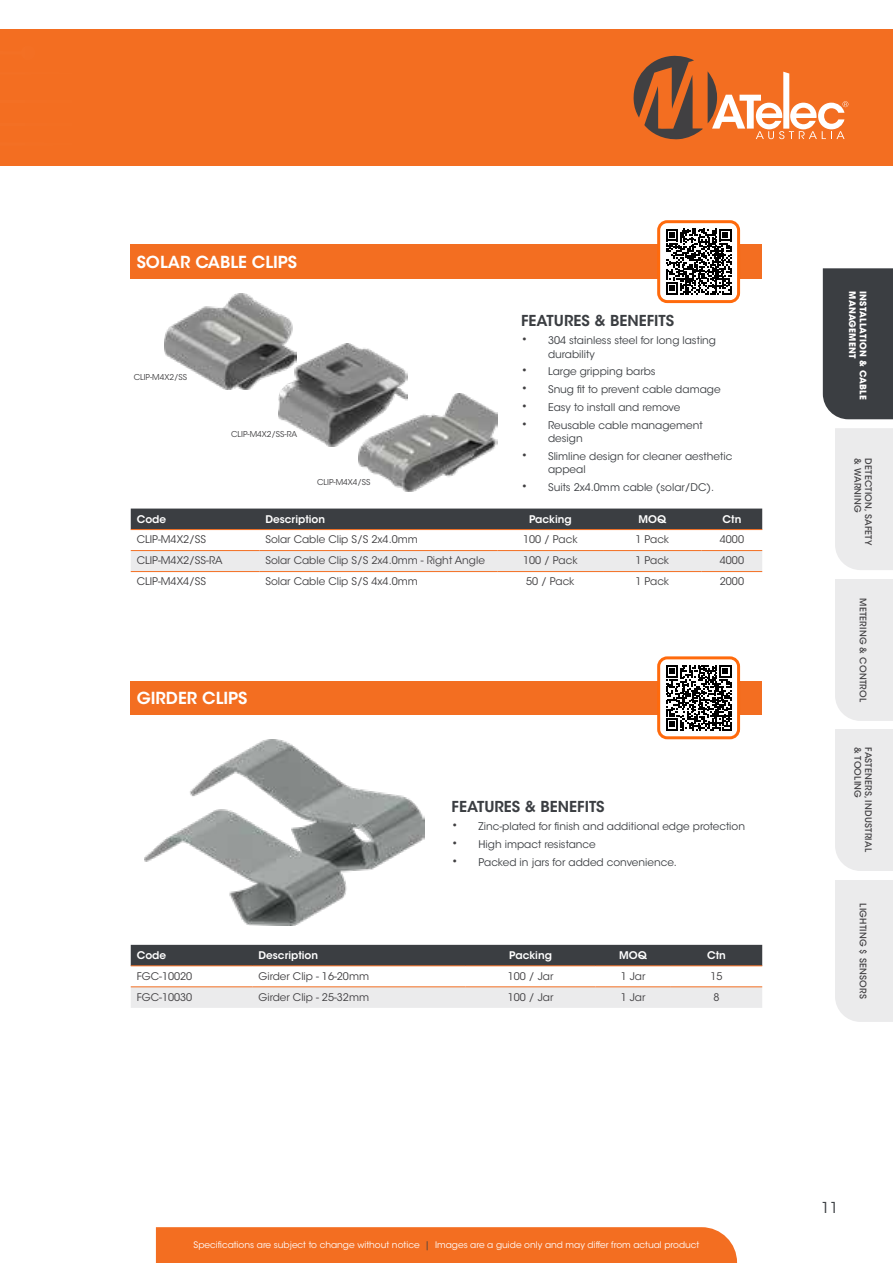
<style>
.page{position:relative;width:893px;height:1263px;background:#fff}
.page>*{position:absolute;margin:0;border:0;box-sizing:border-box;transform-origin:0 0}
.t1{font:600 16.5px "ITC Avant Garde Std";color:#fff}
.t2{font:600 15px "ITC Avant Garde Std";color:#3b3e42}
.t3{font:15px "ITC Avant Garde Std";color:#3b3e42}
.t4{font:10.5px/13.5px "ITC Avant Garde Std";color:#3b3e42}
.t5{font:10.5px "ITC Avant Garde Std";color:#414042}
.t6{font:600 10.5px "ITC Avant Garde Std";color:#fff}
.t7{font:9px "ITC Avant Garde Std";color:#fff}
.t8{font:500 9px "ITC Avant Garde Std";letter-spacing:.025em;color:#414042}
.t9{font:700 9px "ITC Avant Garde Std";letter-spacing:.025em;color:#fff}
.t10{font:8.1px "ITC Avant Garde Std";color:#414042}
.s1{font-size:13.5px;color:#414042}
.s2{color:#3b3e42}
</style>
<div class="page">
<div style="left:156px;top:1227px;width:581px;height:36px;background:#f36e21"></div>
<div style="left:0;top:29px;width:893px;height:137px;background:#f36e21"></div>
<div style="left:835px;top:579px;width:58px;height:142px;background:#ebebec"></div>
<div style="left:835px;top:729px;width:58px;height:142px;background:#ebebec"></div>
<div style="left:835px;top:880px;width:58px;height:142px;background:#ebebec"></div>
<div style="left:835px;top:428px;width:58px;height:142px;background:#ebebec"></div>
<div style="left:823px;top:268px;width:70px;height:151px;background:#3b3e42"></div>
<svg style="left:633px;top:55px;width:215px;height:85px"></svg>
<div style="left:131px;top:244px;width:631px;height:35px;background:#f36e21"></div>
<div style="left:131px;top:508px;width:631px;height:21px;background:#3b3e42"></div>
<div style="left:131px;top:551px;width:631px;height:20px;background:#ebebec"></div>
<hr style="left:131px;top:529px;width:128px;height:1px;background:#f36e21">
<hr style="left:259px;top:529px;width:239px;height:1px;background:#f36e21">
<hr style="left:498px;top:529px;width:105px;height:1px;background:#f36e21">
<hr style="left:603px;top:529px;width:99px;height:1px;background:#f36e21">
<hr style="left:702px;top:529px;width:60px;height:1px;background:#f36e21">
<hr style="left:131px;top:550px;width:128px;height:1px;background:#f36e21">
<hr style="left:259px;top:550px;width:239px;height:1px;background:#f36e21">
<hr style="left:498px;top:550px;width:105px;height:1px;background:#f36e21">
<hr style="left:603px;top:550px;width:99px;height:1px;background:#f36e21">
<hr style="left:702px;top:550px;width:60px;height:1px;background:#f36e21">
<hr style="left:131px;top:571px;width:128px;height:1px;background:#f36e21">
<hr style="left:259px;top:571px;width:239px;height:1px;background:#f36e21">
<hr style="left:498px;top:571px;width:105px;height:1px;background:#f36e21">
<hr style="left:603px;top:571px;width:99px;height:1px;background:#f36e21">
<hr style="left:702px;top:571px;width:60px;height:1px;background:#f36e21">
<div style="left:659px;top:222px;width:80px;height:80px;background:#fff;border-radius:9px"></div>
<svg style="left:666px;top:229px;width:65px;height:65px"></svg>
<div style="left:657px;top:220px;width:83px;height:83px;border:3px solid #ff6a0c;border-radius:9px"></div>
<img style="left:164px;top:294px;width:129px;height:95px">
<img style="left:278px;top:344px;width:129px;height:102px">
<img style="left:358px;top:394px;width:140px;height:98px">
<div style="left:131px;top:681px;width:631px;height:34px;background:#f36e21"></div>
<div style="left:131px;top:945px;width:631px;height:20px;background:#3b3e42"></div>
<div style="left:131px;top:987px;width:631px;height:21px;background:#ebebec"></div>
<hr style="left:131px;top:965px;width:121px;height:1px;background:#f36e21">
<hr style="left:252px;top:965px;width:214px;height:1px;background:#f36e21">
<hr style="left:466px;top:965px;width:129px;height:1px;background:#f36e21">
<hr style="left:595px;top:965px;width:76px;height:1px;background:#f36e21">
<hr style="left:671px;top:965px;width:91px;height:1px;background:#f36e21">
<hr style="left:131px;top:986px;width:121px;height:1px;background:#f36e21">
<hr style="left:252px;top:986px;width:214px;height:1px;background:#f36e21">
<hr style="left:466px;top:986px;width:129px;height:1px;background:#f36e21">
<hr style="left:595px;top:986px;width:76px;height:1px;background:#f36e21">
<hr style="left:671px;top:986px;width:91px;height:1px;background:#f36e21">
<div style="left:659px;top:658px;width:80px;height:80px;background:#fff;border-radius:9px"></div>
<svg style="left:666px;top:665px;width:65px;height:66px"></svg>
<div style="left:657px;top:656px;width:83px;height:83px;border:3px solid #ff6a0c;border-radius:9px"></div>
<img style="left:144px;top:739px;width:280px;height:187px">
<h1 class="t1" style="left:137px;top:251px;width:162px">SOLAR CABLE CLIPS</h1>
<p class="t10" style="left:134px;top:372px;width:55px">CLIP-M4X2/SS</p>
<p class="t10" style="left:231px;top:429px;width:68px">CLIP-M4X2/SS-RA</p>
<p class="t10" style="left:317px;top:477px;width:55px">CLIP-M4X4/SS</p>
<h2 class="t2" style="left:521px;top:311px;width:155px">FEATURES &amp; BENEFITS</h2>
<p class="t4" style="left:548px;top:334px;width:170px;text-indent:-27px"><span class="s1">•</span> 304 stainless steel for long lasting durability</p>
<p class="t4" style="left:521px;top:365px;width:136px"><span class="s1">•</span> Large gripping barbs</p>
<p class="t4" style="left:521px;top:383px;width:201px"><span class="s1">•</span> Snug fit to prevent cable damage</p>
<p class="t4" style="left:521px;top:400px;width:161px"><span class="s1">•</span> Easy to install and remove</p>
<p class="t4" style="left:548px;top:418px;width:156px;text-indent:-27px"><span class="s1">•</span> Reusable cable management design</p>
<p class="t4" style="left:548px;top:449px;width:186px;text-indent:-27px"><span class="s1">•</span> Slimline design for cleaner aesthetic appeal</p>
<p class="t4" style="left:521px;top:481px;width:195px"><span class="s1">•</span> Suits 2x4.0mm cable (solar/DC).</p>
<p class="t6" style="left:137px;top:512px;width:31px">Code</p>
<p class="t6" style="left:265px;top:512px;width:61px">Description</p>
<p class="t6" style="left:529px;top:512px;width:44px">Packing</p>
<p class="t6" style="left:638px;top:512px;width:29px">MOQ</p>
<p class="t6" style="left:722px;top:512px;width:20px">Ctn</p>
<p class="t5" style="left:137px;top:533px;width:71px">CLIP-M4X2/SS</p>
<p class="t5" style="left:265px;top:533px;width:154px">Solar Cable Clip S/S 2x4.0mm</p>
<p class="t5" style="left:523px;top:533px;width:56px">100 / Pack</p>
<p class="t5" style="left:635px;top:533px;width:35px">1 Pack</p>
<p class="t5" style="left:720px;top:533px;width:26px">4000</p>
<p class="t5" style="left:137px;top:554px;width:87px">CLIP-M4X2/SS-RA</p>
<p class="t5" style="left:265px;top:554px;width:221px">Solar Cable Clip S/S 2x4.0mm - Right Angle</p>
<p class="t5" style="left:523px;top:554px;width:56px">100 / Pack</p>
<p class="t5" style="left:635px;top:554px;width:35px">1 Pack</p>
<p class="t5" style="left:720px;top:554px;width:26px">4000</p>
<p class="t5" style="left:137px;top:575px;width:71px">CLIP-M4X4/SS</p>
<p class="t5" style="left:265px;top:575px;width:154px">Solar Cable Clip S/S 4x4.0mm</p>
<p class="t5" style="left:526px;top:575px;width:50px">50 / Pack</p>
<p class="t5" style="left:635px;top:575px;width:35px">1 Pack</p>
<p class="t5" style="left:720px;top:575px;width:26px">2000</p>
<h1 class="t1" style="left:137px;top:688px;width:112px">GIRDER CLIPS</h1>
<h2 class="t2" style="left:452px;top:797px;width:155px">FEATURES &amp; BENEFITS</h2>
<p class="t4" style="left:452px;top:820px;width:295px"><span class="s1">•</span> Zinc-plated for finish and additional edge protection</p>
<p class="t4" style="left:452px;top:837px;width:146px"><span class="s1">•</span> High impact resistance</p>
<p class="t4" style="left:452px;top:855px;width:227px"><span class="s1">•</span> Packed in jars for added convenience.</p>
<p class="t6" style="left:137px;top:948px;width:31px">Code</p>
<p class="t6" style="left:258px;top:948px;width:61px">Description</p>
<p class="t6" style="left:509px;top:948px;width:44px">Packing</p>
<p class="t6" style="left:619px;top:948px;width:29px">MOQ</p>
<p class="t6" style="left:707px;top:948px;width:20px">Ctn</p>
<p class="t5" style="left:137px;top:969px;width:57px">FGC-10020</p>
<p class="t5" style="left:258px;top:969px;width:112px">Girder Clip - 16-20mm</p>
<p class="t5" style="left:508px;top:969px;width:47px">100 / Jar</p>
<p class="t5" style="left:621px;top:969px;width:26px">1 Jar</p>
<p class="t5" style="left:710px;top:969px;width:14px">15</p>
<p class="t5" style="left:137px;top:990px;width:57px">FGC-10030</p>
<p class="t5" style="left:258px;top:990px;width:112px">Girder Clip - 25-32mm</p>
<p class="t5" style="left:508px;top:990px;width:47px">100 / Jar</p>
<p class="t5" style="left:621px;top:990px;width:26px">1 Jar</p>
<p class="t5" style="left:713px;top:990px;width:8px">8</p>
<p class="t9" style="left:858px;top:291px;width:68px;rotate:90deg">MANAGEMENT</p>
<p class="t9" style="left:869px;top:291px;width:109px;rotate:90deg">INSTALLATION &amp; CABLE</p>
<p class="t8" style="left:863px;top:458px;width:56px;rotate:90deg">&amp; WARNING</p>
<p class="t8" style="left:874px;top:458px;width:88px;rotate:90deg">DETECTION, SAFETY</p>
<p class="t8" style="left:869px;top:598px;width:105px;rotate:90deg">METERING &amp; CONTROL</p>
<p class="t8" style="left:863px;top:747px;width:52px;rotate:90deg">&amp; TOOLING</p>
<p class="t8" style="left:874px;top:747px;width:106px;rotate:90deg">FASTENERS, INDUSTRIAL</p>
<p class="t8" style="left:869px;top:903px;width:97px;rotate:90deg">LIGHTING $ SENSORS</p>
<p class="t7" style="left:194px;top:1239px;width:507px">Specifications are subject to change without notice <span class="s2">|</span> Images are a guide only and may differ from actual product</p>
<h2 class="t3" style="left:821px;top:1198px;width:19px">11</h2>
</div>
